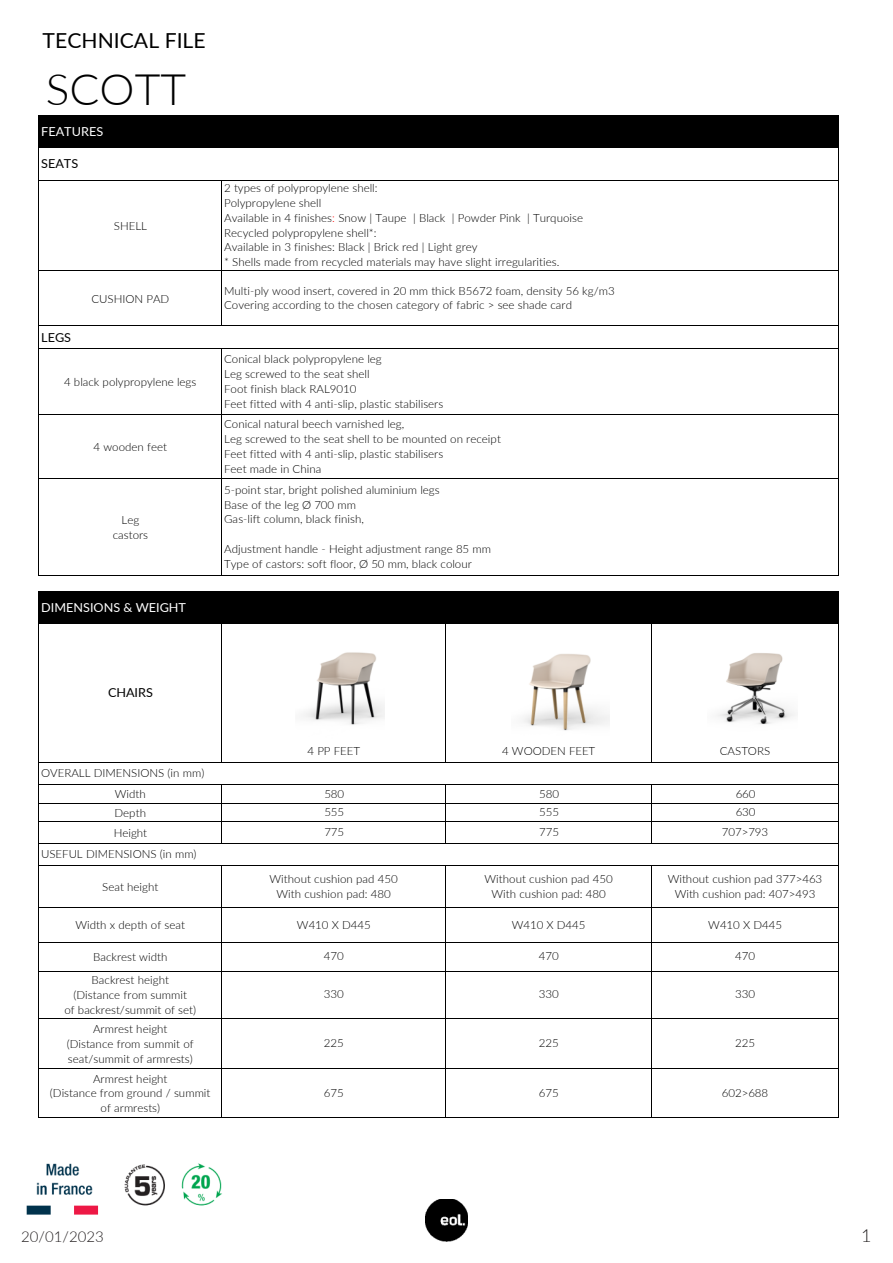
<style>
.page{position:relative;width:893px;height:1263px;background:#fff}
.page>*{position:absolute;margin:0;border:0;box-sizing:border-box;transform-origin:0 0}
.t1{font:300 43.35px "Lato";color:#000}
.t2{font:20.7px "Lato";color:#000}
.t3{font:300 18px "Lato";color:#231f20}
.t4{font:300 15px "Lato";color:#231f20}
.t5{font:12.3px "Lato";color:#fff}
.t6{font:12.3px "Lato";color:#000}
.t7{font:300 11.25px/14.7px "Lato";color:#000}
.s1{color:#f00}
</style>
<div class="page">
<img style="left:425px;top:1199px;width:43px;height:43px">
<div style="left:39px;top:116px;width:799px;height:31px;background:#000"></div>
<div style="left:39px;top:592px;width:799px;height:31px;background:#000"></div>
<hr style="left:221px;top:181px;width:1px;height:145px;background:#000">
<hr style="left:38px;top:115px;width:1px;height:460px;background:#000">
<hr style="left:221px;top:349px;width:1px;height:226px;background:#000">
<hr style="left:838px;top:116px;width:1px;height:459px;background:#000">
<hr style="left:221px;top:592px;width:1px;height:170px;background:#000">
<hr style="left:445px;top:592px;width:1px;height:170px;background:#000">
<hr style="left:651px;top:592px;width:1px;height:170px;background:#000">
<hr style="left:221px;top:785px;width:1px;height:59px;background:#000">
<hr style="left:445px;top:785px;width:1px;height:59px;background:#000">
<hr style="left:651px;top:785px;width:1px;height:59px;background:#000">
<hr style="left:38px;top:591px;width:1px;height:527px;background:#000">
<hr style="left:221px;top:866px;width:1px;height:252px;background:#000">
<hr style="left:445px;top:866px;width:1px;height:252px;background:#000">
<hr style="left:651px;top:866px;width:1px;height:252px;background:#000">
<hr style="left:838px;top:592px;width:1px;height:526px;background:#000">
<hr style="left:39px;top:115px;width:800px;height:1px;background:#000">
<hr style="left:39px;top:147px;width:800px;height:1px;background:#000">
<hr style="left:39px;top:180px;width:800px;height:1px;background:#000">
<hr style="left:39px;top:270px;width:800px;height:1px;background:#000">
<hr style="left:39px;top:325px;width:800px;height:1px;background:#000">
<hr style="left:39px;top:348px;width:800px;height:1px;background:#000">
<hr style="left:39px;top:414px;width:800px;height:1px;background:#000">
<hr style="left:39px;top:478px;width:800px;height:1px;background:#000">
<hr style="left:39px;top:574px;width:800px;height:1px;background:#000">
<hr style="left:39px;top:591px;width:800px;height:1px;background:#000">
<hr style="left:39px;top:762px;width:800px;height:1px;background:#000">
<hr style="left:39px;top:784px;width:800px;height:1px;background:#000">
<hr style="left:39px;top:803px;width:800px;height:1px;background:#000">
<hr style="left:39px;top:821px;width:800px;height:1px;background:#000">
<hr style="left:39px;top:843px;width:800px;height:1px;background:#000">
<hr style="left:39px;top:865px;width:800px;height:1px;background:#000">
<hr style="left:39px;top:907px;width:800px;height:1px;background:#000">
<hr style="left:39px;top:942px;width:800px;height:1px;background:#000">
<hr style="left:39px;top:970px;width:800px;height:1px;background:#000">
<hr style="left:39px;top:1018px;width:800px;height:1px;background:#000">
<hr style="left:39px;top:1068px;width:800px;height:1px;background:#000">
<hr style="left:39px;top:1117px;width:800px;height:1px;background:#000">
<img style="left:523px;top:654px;width:87px;height:77px">
<img style="left:303px;top:652px;width:82px;height:73px">
<img style="left:717px;top:653px;width:78px;height:72px">
<img style="left:26px;top:1163px;width:196px;height:52px">
<p class="t2" style="left:43px;top:25px;width:165px">TECHNICAL FILE</p>
<p class="t1" style="left:46px;top:59px;width:142px">SCOTT</p>
<p class="t5" style="left:41px;top:122px;width:63px">FEATURES</p>
<p class="t6" style="left:41px;top:155px;width:39px">SEATS</p>
<p class="t7" style="left:114px;top:218px;width:35px">SHELL</p>
<p class="t7" style="left:92px;top:291px;width:79px">CUSHION PAD</p>
<p class="t6" style="left:41px;top:328px;width:31px">LEGS</p>
<p class="t7" style="left:64px;top:374px;width:134px">4 black polypropylene legs</p>
<p class="t7" style="left:94px;top:440px;width:75px">4 wooden feet</p>
<p class="t7" style="left:113px;top:512px;width:37px;text-align:center">Leg castors</p>
<p class="t5" style="left:41px;top:598px;width:146px">DIMENSIONS &amp; WEIGHT</p>
<p class="t7" style="left:224px;top:180px;width:360px">2 types of polypropylene shell:<br>Polypropylene shell<br>Available in 4 finishes<span class="s1">:</span> Snow | Taupe | Black | Powder Pink | Turquoise Recycled polypropylene shell*:<br>Available in 3 finishes: Black | Brick red | Light grey<br>* Shells made from recycled materials may have slight irregularities.</p>
<p class="t7" style="left:224px;top:283px;width:392px">Multi-ply wood insert, covered in 20 mm thick B5672 foam, density 56 kg/m3<br>Covering according to the chosen category of fabric &gt; see shade card</p>
<p class="t7" style="left:224px;top:351px;width:221px">Conical black polypropylene leg<br>Leg screwed to the seat shell<br>Foot finish black RAL9010<br>Feet fitted with 4 anti-slip, plastic stabilisers</p>
<p class="t7" style="left:224px;top:416px;width:278px">Conical natural beech varnished leg,<br>Leg screwed to the seat shell to be mounted on receipt Feet fitted with 4 anti-slip, plastic stabilisers<br>Feet made in China</p>
<p class="t7" style="left:224px;top:482px;width:217px">5-point star, bright polished aluminium legs<br>Base of the leg Ø 700 mm<br>Gas-lift column, black finish,</p>
<p class="t7" style="left:224px;top:541px;width:268px">Adjustment handle - Height adjustment range 85 mm<br>Type of castors: soft floor, Ø 50 mm, black colour</p>
<p class="t6" style="left:108px;top:684px;width:47px">CHAIRS</p>
<p class="t7" style="left:41px;top:765px;width:165px">OVERALL DIMENSIONS (in mm)</p>
<p class="t7" style="left:115px;top:785px;width:33px;line-height:18.6px">Width<br>Depth</p>
<p class="t7" style="left:114px;top:825px;width:35px">Height</p>
<p class="t7" style="left:41px;top:846px;width:157px">USEFUL DIMENSIONS (in mm)</p>
<p class="t7" style="left:102px;top:879px;width:58px">Seat height</p>
<p class="t7" style="left:75px;top:917px;width:111px">Width x depth of seat</p>
<p class="t7" style="left:92px;top:945px;width:79px;line-height:23.2px">Backrest width<br>Backrest height</p>
<p class="t7" style="left:64px;top:987px;width:133px;text-align:center">(Distance from summit<br>of backrest/summit of set)</p>
<p class="t7" style="left:67px;top:1021px;width:128px;text-align:center">Armrest height<br>(Distance from summit of seat/summit of armrests)</p>
<p class="t7" style="left:50px;top:1071px;width:162px;text-align:center">Armrest height<br>(Distance from ground / summit of armrests)</p>
<p class="t7" style="left:308px;top:743px;width:54px">4 PP FEET</p>
<p class="t7" style="left:502px;top:743px;width:95px">4 WOODEN FEET</p>
<p class="t7" style="left:720px;top:743px;width:52px">CASTORS</p>
<p class="t7" style="left:324px;top:786px;width:21px">580</p>
<p class="t7" style="left:539px;top:786px;width:21px">580</p>
<p class="t7" style="left:736px;top:786px;width:21px">660</p>
<p class="t7" style="left:324px;top:804px;width:21px">555</p>
<p class="t7" style="left:539px;top:804px;width:21px">555</p>
<p class="t7" style="left:736px;top:804px;width:21px">630</p>
<p class="t7" style="left:324px;top:824px;width:21px">775</p>
<p class="t7" style="left:539px;top:824px;width:21px">775</p>
<p class="t7" style="left:722px;top:824px;width:48px">707&gt;793</p>
<p class="t7" style="left:270px;top:871px;width:130px;text-align:center">Without cushion pad 450<br>With cushion pad: 480</p>
<p class="t7" style="left:485px;top:871px;width:130px;text-align:center">Without cushion pad 450<br>With cushion pad: 480</p>
<p class="t7" style="left:297px;top:917px;width:75px">W410 X D445</p>
<p class="t7" style="left:512px;top:917px;width:75px">W410 X D445</p>
<p class="t7" style="left:668px;top:871px;width:156px;text-align:center">Without cushion pad 377&gt;463<br>With cushion pad: 407&gt;493</p>
<p class="t7" style="left:708px;top:917px;width:75px">W410 X D445</p>
<p class="t7" style="left:324px;top:949px;width:21px">470</p>
<p class="t7" style="left:539px;top:949px;width:21px">470</p>
<p class="t7" style="left:735px;top:949px;width:21px">470</p>
<p class="t7" style="left:324px;top:987px;width:21px">330</p>
<p class="t7" style="left:539px;top:987px;width:21px">330</p>
<p class="t7" style="left:735px;top:987px;width:21px">330</p>
<p class="t7" style="left:324px;top:1035px;width:21px">225</p>
<p class="t7" style="left:539px;top:1035px;width:21px">225</p>
<p class="t7" style="left:735px;top:1035px;width:21px">225</p>
<p class="t7" style="left:324px;top:1085px;width:21px">675</p>
<p class="t7" style="left:722px;top:1085px;width:48px">602&gt;688</p>
<p class="t7" style="left:539px;top:1085px;width:21px">675</p>
<h3 class="t4" style="left:21px;top:1226px;width:84px">20/01/2023</h3>
<h3 class="t3" style="left:861px;top:1223px;width:12px">1</h3>
</div>
